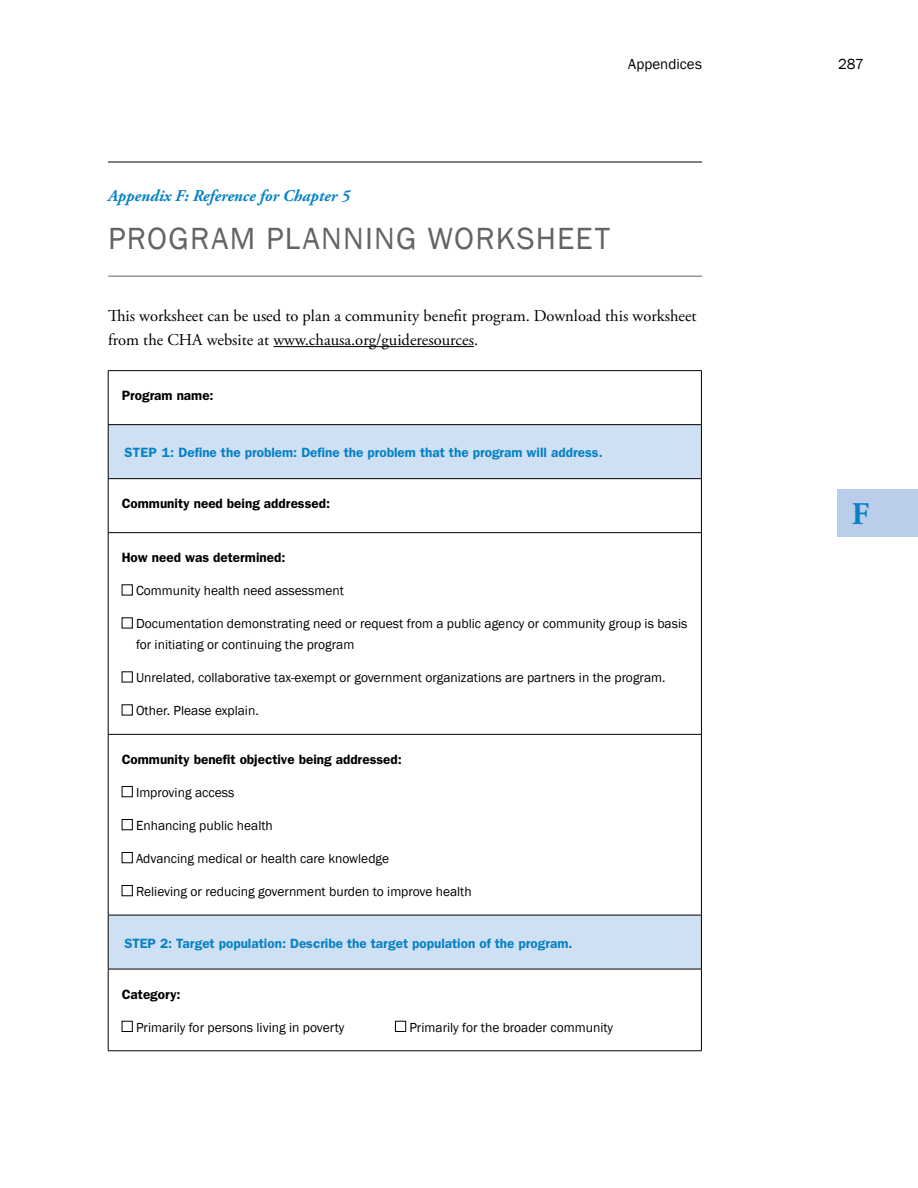
<style>
.page{position:relative;width:918px;height:1188px;background:#fff}
.page>*{position:absolute;margin:0;border:0;box-sizing:border-box;transform-origin:0 0}
.t1{font:31.5px "Franklin Gothic";letter-spacing:.035em;color:#636466}
.t2{font:700 31.5px "Adobe Garamond Pro";color:#0682c5}
.t3{font:16.5px/24px "Adobe Garamond Pro";color:#000}
.t4{font:italic 700 16.5px "Adobe Garamond Pro";color:#0682c5}
.t5{font:15px "Franklin Gothic";color:#000}
.t6{font:13.5px/21px "Franklin Gothic";color:#000}
.t7{font:600 13.5px "Franklin Gothic";color:#0682c5}
.t8{font:600 13.5px "Franklin Gothic";color:#000}
</style>
<div class="page">
<hr style="left:108px;top:162px;width:594px;height:1px;background:#000">
<div style="left:837px;top:489px;width:81px;height:47px;background:#baceeb"></div>
<hr style="left:108px;top:276px;width:594px;height:1px;background:#636466">
<hr style="left:273px;top:346px;width:201px;height:1px;background:#000">
<svg style="left:109px;top:425px;width:592px;height:544px"></svg>
<hr style="left:108px;top:424px;width:594px;height:1px;background:#000">
<hr style="left:108px;top:425px;width:1px;height:53px;background:#000">
<hr style="left:701px;top:425px;width:1px;height:53px;background:#000">
<hr style="left:108px;top:478px;width:594px;height:1px;background:#000">
<hr style="left:108px;top:370px;width:594px;height:1px;background:#000">
<hr style="left:108px;top:371px;width:1px;height:53px;background:#000">
<hr style="left:701px;top:371px;width:1px;height:53px;background:#000">
<hr style="left:108px;top:479px;width:1px;height:53px;background:#000">
<hr style="left:701px;top:479px;width:1px;height:53px;background:#000">
<hr style="left:108px;top:532px;width:594px;height:1px;background:#000">
<hr style="left:108px;top:533px;width:1px;height:201px;background:#000">
<hr style="left:701px;top:533px;width:1px;height:201px;background:#000">
<hr style="left:108px;top:734px;width:594px;height:1px;background:#000">
<hr style="left:108px;top:735px;width:1px;height:180px;background:#000">
<hr style="left:701px;top:735px;width:1px;height:180px;background:#000">
<hr style="left:108px;top:969px;width:1px;height:82px;background:#000">
<hr style="left:701px;top:969px;width:1px;height:82px;background:#000">
<hr style="left:108px;top:1051px;width:594px;height:1px;background:#000">
<hr style="left:108px;top:915px;width:594px;height:1px;background:#000">
<hr style="left:108px;top:915px;width:1px;height:54px;background:#000">
<hr style="left:701px;top:915px;width:1px;height:54px;background:#000">
<hr style="left:108px;top:969px;width:594px;height:1px;background:#000">
<div style="left:122px;top:584px;width:11px;height:11px;border:1px solid #000"></div>
<div style="left:122px;top:617px;width:11px;height:11px;border:1px solid #000"></div>
<div style="left:122px;top:671px;width:11px;height:11px;border:1px solid #000"></div>
<div style="left:122px;top:704px;width:11px;height:11px;border:1px solid #000"></div>
<div style="left:122px;top:786px;width:11px;height:11px;border:1px solid #000"></div>
<div style="left:122px;top:819px;width:11px;height:11px;border:1px solid #000"></div>
<div style="left:122px;top:852px;width:11px;height:11px;border:1px solid #000"></div>
<div style="left:122px;top:885px;width:11px;height:11px;border:1px solid #000"></div>
<div style="left:122px;top:1021px;width:11px;height:11px;border:1px solid #000"></div>
<div style="left:395px;top:1021px;width:11px;height:11px;border:1px solid #000"></div>
<p class="t5" style="left:628px;top:54px;width:75px">Appendices</p>
<p class="t5" style="left:838px;top:54px;width:27px">287</p>
<p class="t4" style="left:108px;top:186px;width:243px">Appendix F: Reference for Chapter 5</p>
<h1 class="t1" style="left:108px;top:219px;width:503px">PROGRAM PLANNING WORKSHEET</h1>
<p class="t3" style="left:108px;top:304px;width:590px">This worksheet can be used to plan a community benefit program. Download this worksheet from the CHA website at www.chausa.org/guideresources.</p>
<p class="t8" style="left:122px;top:388px;width:93px">Program name:</p>
<p class="t7" style="left:124px;top:444px;width:480px">STEP 1: Define the problem: Define the problem that the program will address.</p>
<p class="t8" style="left:122px;top:496px;width:210px">Community need being addressed:</p>
<p class="t8" style="left:122px;top:550px;width:165px">How need was determined:</p>
<p class="t6" style="left:136px;top:581px;width:209px">Community health need assessment</p>
<p class="t6" style="left:136px;top:614px;width:553px">Documentation demonstrating need or request from a public agency or community group is basis for initiating or continuing the program</p>
<p class="t6" style="left:136px;top:668px;width:531px">Unrelated, collaborative tax-exempt or government organizations are partners in the program.</p>
<p class="t6" style="left:136px;top:701px;width:124px">Other. Please explain.</p>
<p class="t8" style="left:122px;top:752px;width:282px">Community benefit objective being addressed:</p>
<p class="t6" style="left:136px;top:782px;width:100px">Improving access</p>
<p class="t6" style="left:136px;top:815px;width:138px">Enhancing public health</p>
<p class="t6" style="left:136px;top:848px;width:255px">Advancing medical or health care knowledge</p>
<p class="t6" style="left:136px;top:881px;width:337px">Relieving or reducing government burden to improve health</p>
<p class="t7" style="left:124px;top:935px;width:450px">STEP 2: Target population: Describe the target population of the program.</p>
<p class="t8" style="left:122px;top:986px;width:60px">Category:</p>
<p class="t6" style="left:136px;top:1017px;width:210px">Primarily for persons living in poverty</p>
<p class="t6" style="left:409px;top:1017px;width:205px">Primarily for the broader community</p>
<h1 class="t2" style="left:852px;top:496px;width:19px">F</h1>
</div>
